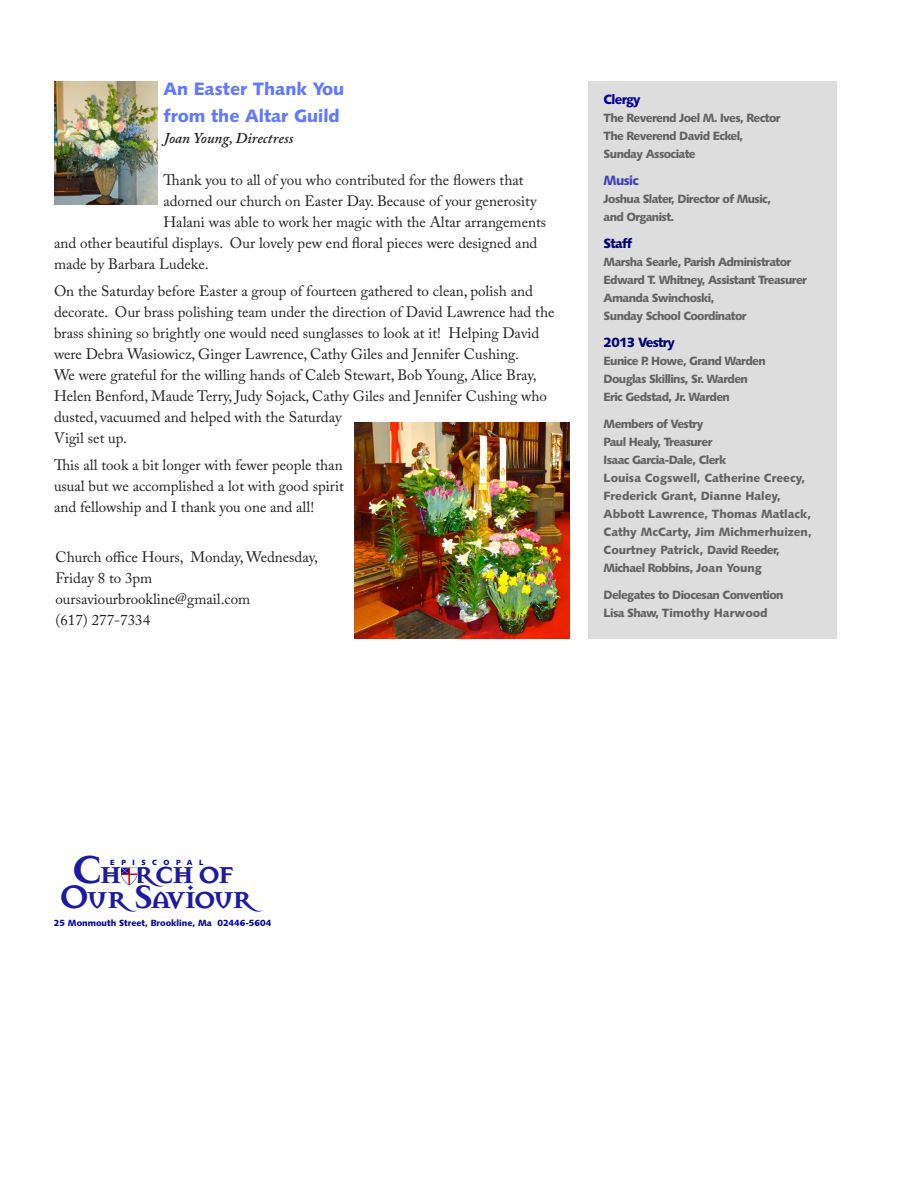
<style>
.page{position:relative;width:918px;height:1188px;background:#fff}
.page>*{position:absolute;margin:0;border:0;box-sizing:border-box;transform-origin:0 0}
.t1{font:700 36px "Manson";letter-spacing:-.1em;color:#030097}
.Headers{font:18px "Humanist 531 BT Black A";color:#6279ff}
.body{font:15px/21px "Adobe Caslon Pro";color:#231f20}
.Italicized_quotes{font:italic 600 15px "Adobe Caslon Pro";color:#231f20}
.Headers-2{font:13.5px "Humanist 531 BT Black A";letter-spacing:-.05em;color:#000274}
.Headers-3{font:13.5px "Humanist 531 BT Black A";letter-spacing:-.05em;color:#030097}
.Headers-4{font:13.5px "Humanist 531 BT Black A";letter-spacing:-.05em;color:#4240b1}
.Headers-5{font:12px/18px "Humanist 531 BT Black A";letter-spacing:-.05em;color:#636366}
.Headers-6{font:12px/18px "Humanist 531 BT Black A";color:#636366}
.t2{font:9px "Humanist 531 BT Black A";color:#030097}
.t3{font:7.5px "Humanist 531 BT Black A";letter-spacing:.87em;color:#030097}
.s1{font-size:43.2px}
</style>
<div class="page">
<img style="left:121px;top:867px;width:17px;height:19px">
<div style="left:588px;top:81px;width:249px;height:558px;background:#dedddd"></div>
<img style="left:54px;top:81px;width:104px;height:123px">
<img style="left:354px;top:422px;width:216px;height:216px">
<p class="Headers" style="left:164px;top:78px;width:182px">An Easter Thank You</p>
<p class="Headers" style="left:164px;top:105px;width:178px">from the Altar Guild</p>
<p class="Italicized_quotes" style="left:164px;top:129px;width:131px">Joan Young, Directress</p>
<p class="body" style="left:164px;top:170px;width:375px">Thank you to all of you who contributed for the flowers that adorned our church on Easter Day. Because of your generosity</p>
<p class="body" style="left:54px;top:212px;width:494px;text-indent:110px">Halani was able to work her magic with the Altar arrangements and other beautiful displays. Our lovely pew end floral pieces were designed and made by Barbara Ludeke.</p>
<p class="body" style="left:54px;top:281px;width:502px">On the Saturday before Easter a group of fourteen gathered to clean, polish and decorate. Our brass polishing team under the direction of David Lawrence had the brass shining so brightly one would need sunglasses to look at it! Helping David were Debra Wasiowicz, Ginger Lawrence, Cathy Giles and Jennifer Cushing.</p>
<p class="body" style="left:54px;top:365px;width:494px">We were grateful for the willing hands of Caleb Stewart, Bob Young, Alice Bray, Helen Benford, Maude Terry, Judy Sojack, Cathy Giles and Jennifer Cushing who dusted, vacuumed and helped with the Saturday<br>Vigil set up.</p>
<p class="body" style="left:54px;top:455px;width:291px;text-align:justify">This all took a bit longer with fewer people than usual but we accomplished a lot with good spirit and fellowship and I thank you one and all!</p>
<p class="body" style="left:56px;top:547px;width:264px">Church office Hours, Monday, Wednesday,<br>Friday 8 to 3pm</p>
<p class="body" style="left:56px;top:589px;width:196px">oursaviourbrookline@gmail.com</p>
<p class="body" style="left:56px;top:610px;width:96px">(617) 277-7334</p>
<p class="Headers-3" style="left:604px;top:91px;width:39px">Clergy</p>
<p class="Headers-5" style="left:604px;top:108px;width:178px">The Reverend Joel M. Ives, Rector</p>
<p class="Headers-5" style="left:604px;top:126px;width:141px">The Reverend David Eckel,</p>
<p class="Headers-5" style="left:604px;top:144px;width:94px">Sunday Associate</p>
<p class="Headers-4" style="left:604px;top:172px;width:37px">Music</p>
<p class="Headers-5" style="left:604px;top:189px;width:169px">Joshua Slater, Director of Music,</p>
<p class="Headers-5" style="left:604px;top:207px;width:72px">and Organist.</p>
<p class="Headers-2" style="left:604px;top:235px;width:30px">Staff</p>
<p class="Headers-5" style="left:604px;top:252px;width:189px">Marsha Searle, Parish Administrator</p>
<p class="Headers-5" style="left:604px;top:270px;width:205px">Edward T. Whitney, Assistant Treasurer</p>
<p class="Headers-5" style="left:604px;top:288px;width:144px">Amanda Swinchoski,<br>Sunday School Coordinator</p>
<p class="Headers-2" style="left:604px;top:334px;width:73px">2013 Vestry</p>
<p class="Headers-5" style="left:604px;top:351px;width:164px">Eunice P. Howe, Grand Warden</p>
<p class="Headers-5" style="left:604px;top:369px;width:146px">Douglas Skillins, Sr. Warden</p>
<p class="Headers-5" style="left:604px;top:387px;width:128px">Eric Gedstad, Jr. Warden</p>
<p class="Headers-5" style="left:604px;top:414px;width:101px">Members of Vestry</p>
<p class="Headers-5" style="left:604px;top:432px;width:110px">Paul Healy, Treasurer</p>
<p class="Headers-5" style="left:604px;top:450px;width:124px">Isaac Garcia-Dale, Clerk</p>
<p class="Headers-6" style="left:604px;top:468px;width:203px">Louisa Cogswell, Catherine Creecy,</p>
<p class="Headers-6" style="left:604px;top:486px;width:179px">Frederick Grant, Dianne Haley,</p>
<p class="Headers-6" style="left:604px;top:504px;width:209px">Abbott Lawrence, Thomas Matlack,</p>
<p class="Headers-6" style="left:604px;top:522px;width:210px">Cathy McCarty, Jim Michmerhuizen,<br>Courtney Patrick, David Reeder,</p>
<p class="Headers-5" style="left:604px;top:558px;width:160px">Michael Robbins, Joan Young</p>
<p class="Headers-5" style="left:604px;top:585px;width:181px">Delegates to Diocesan Convention</p>
<p class="Headers-6" style="left:604px;top:603px;width:165px">Lisa Shaw, Timothy Harwood</p>
<h1 class="t1" style="left:71px;top:851px;width:165px"><span class="s1">C</span>h rch of</h1>
<h1 class="t1" style="left:58px;top:876px;width:196px">Our Saviour</h1>
<p class="t3" style="left:110px;top:858px;width:95px">EPISCOPAL</p>
<p class="t2" style="left:54px;top:917px;width:219px">25 Monmouth Street, Brookline, Ma 02446-5604</p>
</div>
